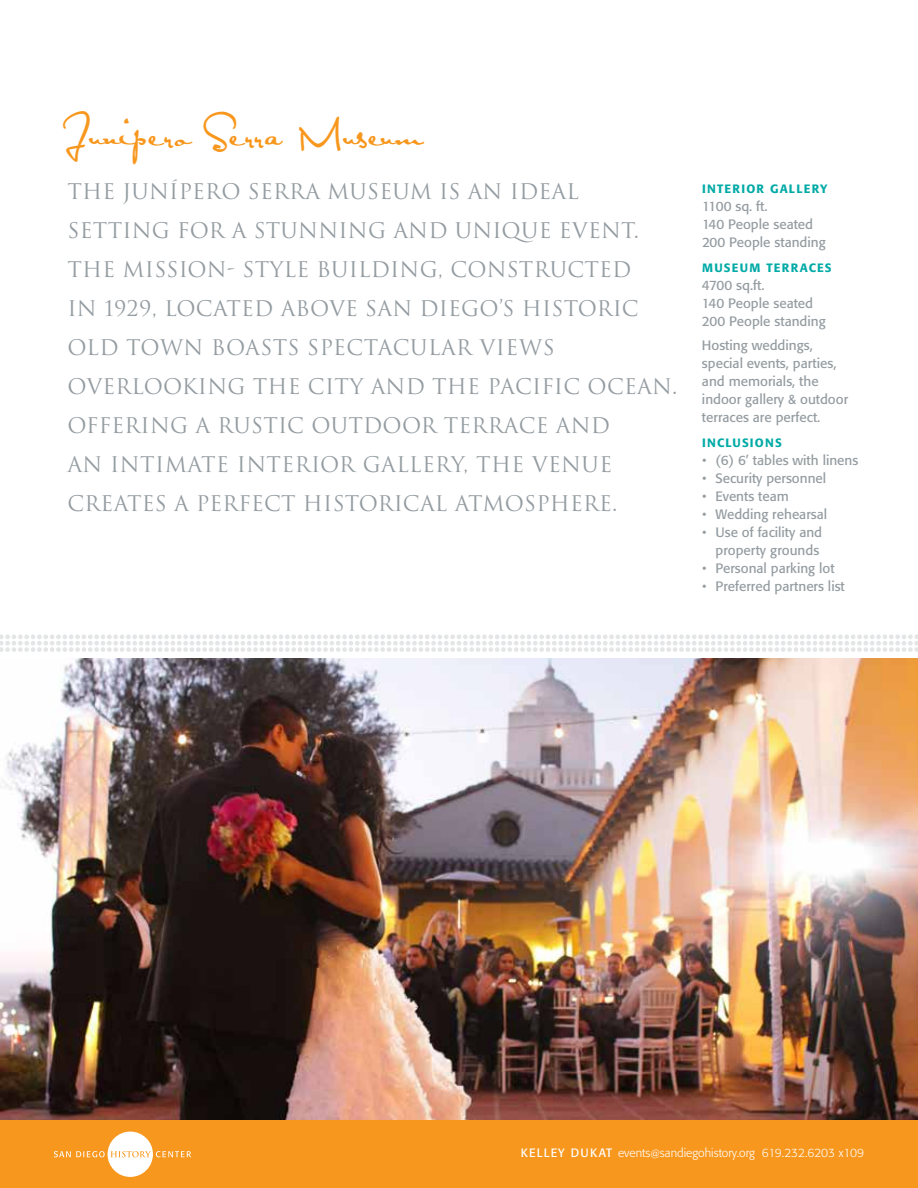
<style>
.page{position:relative;width:918px;height:1188px;background:#fff}
.page>*{position:absolute;margin:0;border:0;box-sizing:border-box;transform-origin:0 0}
.t1{font:34.5px "Satisfaction";letter-spacing:-.015em;color:#f8971d}
.t2{font:21px/39px "Trajan";letter-spacing:.01em;color:#949ca1}
.t3{font:13.5px/18px "Formata";color:#949ca1}
.t4{font:300 12px "Formata";color:#fff}
.t5{font:500 12px "Formata";letter-spacing:.1em;color:#00aaa6}
.s1{font-weight:300}
.s2{font-weight:400}
.s3{font-size:10.5px}
</style>
<div class="page">
<img style="left:0;top:659px;width:918px;height:461px">
<svg style="left:0;top:634px;width:918px;height:18px"></svg>
<div style="left:0;top:1120px;width:918px;height:68px;background:#f8971d"></div>
<div style="left:108px;top:1132px;width:45px;height:45px;background:#fff;border-radius:50%"></div>
<svg style="left:54px;top:1151px;width:137px;height:6px"></svg>
<h1 class="t1" style="left:68px;top:112px;width:356px">Junipe ro Se rra Museum</h1>
<p class="t2" style="left:68px;top:172px;width:611px">THE JUNÍPERO SERRA MUSEUM IS AN IDEAL SETTING FOR A STUNNING AND UNIQUE EVENT.<br>THE MISSION- STYLE BUILDING, CONSTRUCTED<br>IN 1929, LOCATED ABOVE SAN DIEGO’S HISTORIC OLD TOWN BOASTS SPECTACULAR VIEWS OVERLOOKING THE CITY AND THE PACIFIC OCEAN.<br>OFFERING A RUSTIC OUTDOOR TERRACE AND<br>AN INTIMATE INTERIOR GALLERY, THE VENUE CREATES A PERFECT HISTORICAL ATMOSPHERE.</p>
<p class="t5" style="left:702px;top:181px;width:127px">INTERIOR GALLERY</p>
<p class="t3" style="left:702px;top:197px;width:125px">1100 sq. ft.<br>140 People seated<br>200 People standing</p>
<p class="t5" style="left:702px;top:260px;width:131px">MUSEUM TERRACES</p>
<p class="t3" style="left:702px;top:276px;width:125px">4700 sq.ft.<br>140 People seated<br>200 People standing</p>
<p class="t3" style="left:702px;top:337px;width:148px">Hosting weddings, special events, parties, and memorials, the indoor gallery &amp; outdoor terraces are perfect.</p>
<p class="t5" style="left:702px;top:436px;width:81px">INCLUSIONS</p>
<p class="t3" style="left:702px;top:451px;width:158px"><span class="s1">•</span> (6) 6’ tables with linens</p>
<p class="t3" style="left:702px;top:469px;width:126px"><span class="s1">•</span> Security personnel</p>
<p class="t3" style="left:702px;top:487px;width:88px"><span class="s1">•</span> Events team</p>
<p class="t3" style="left:702px;top:505px;width:127px"><span class="s1">•</span> Wedding rehearsal</p>
<p class="t3" style="left:702px;top:523px;width:122px;text-align:right"><span class="s1">•</span> Use of facility and property grounds</p>
<p class="t3" style="left:702px;top:559px;width:134px"><span class="s1">•</span> Personal parking lot</p>
<p class="t3" style="left:702px;top:577px;width:144px"><span class="s1">•</span> Preferred partners list</p>
<p class="t4" style="left:521px;top:1146px;width:345px"><span class="s2">KELLEY DUKAT</span> events<span class="s3">@</span>sandiegohistory.org 619.232.6203 x109</p>
</div>
